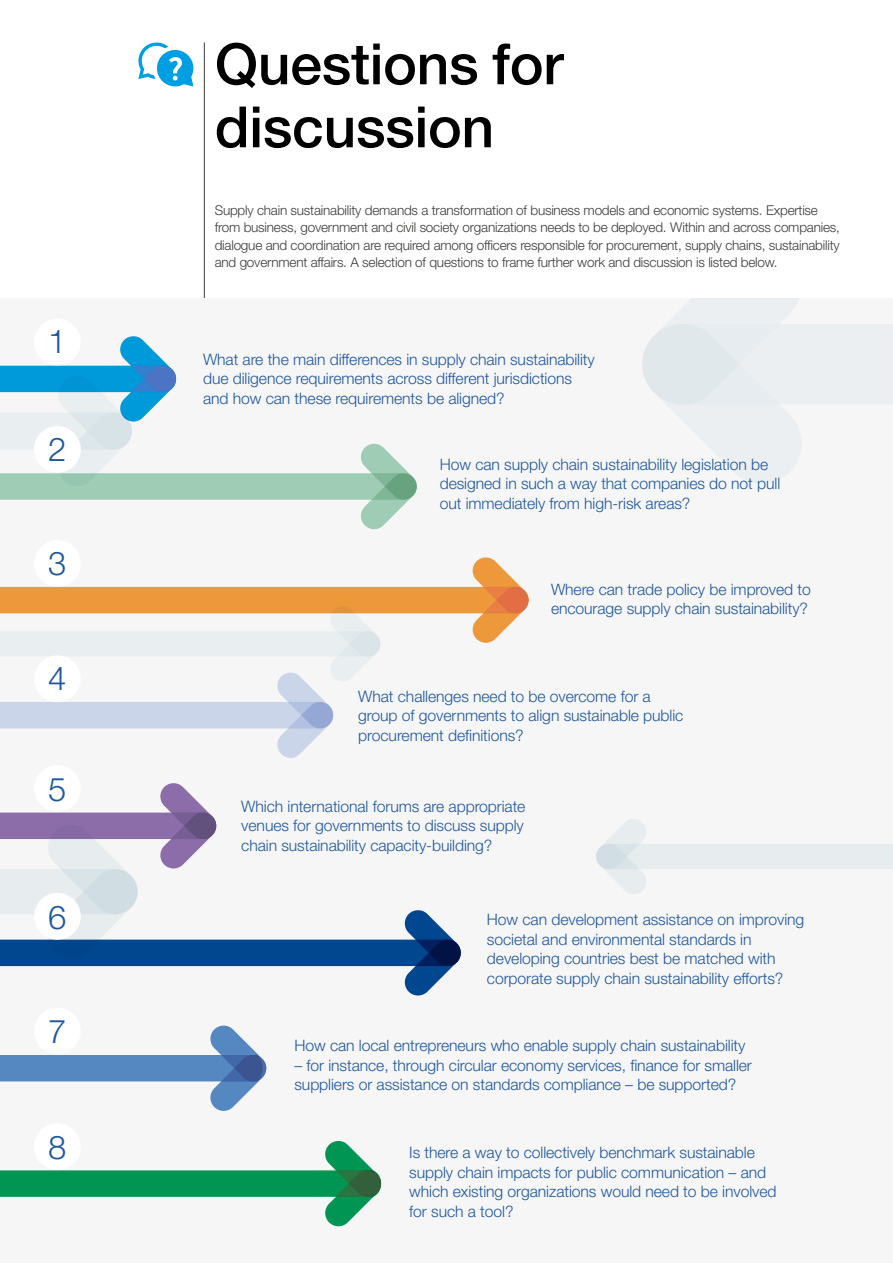
<style>
.page{position:relative;width:893px;height:1263px;background:#fff}
.page>*{position:absolute;margin:0;border:0;box-sizing:border-box;transform-origin:0 0}
.t1{font:500 57px/63px "Helvetica Neue LT Pro";letter-spacing:-.005em;color:#000}
.t2{font:300 32.85px "Helvetica Neue LT Pro";color:#1f579d}
.t3{font:300 15.75px/19.5px "Helvetica Neue LT Pro";letter-spacing:-.005em;color:#1f579d}
.t4{font:300 13.5px/17.2px "Helvetica Neue LT Pro";letter-spacing:-.015em;color:#3c3c3b}
</style>
<div class="page">
<hr style="left:204px;top:43px;width:1px;height:1138px;background:#3c3c3b">
<svg style="left:138px;top:43px;width:56px;height:44px"></svg>
<div style="left:0;top:298px;width:893px;height:965px;background:#f6f6f6"></div>
<svg style="left:596px;top:819px;width:297px;height:75px"></svg>
<svg style="left:642px;top:299px;width:251px;height:184px"></svg>
<svg style="left:0;top:557px;width:529px;height:201px"></svg>
<svg style="left:0;top:336px;width:417px;height:194px"></svg>
<svg style="left:0;top:783px;width:461px;height:212px"></svg>
<svg style="left:0;top:1025px;width:266px;height:86px"></svg>
<svg style="left:0;top:1141px;width:381px;height:85px"></svg>
<div style="left:34px;top:319px;width:47px;height:46px;background:#fff;border-radius:50%"></div>
<div style="left:34px;top:426px;width:47px;height:47px;background:#fff;border-radius:50%"></div>
<div style="left:34px;top:540px;width:47px;height:47px;background:#fff;border-radius:50%"></div>
<div style="left:34px;top:655px;width:47px;height:47px;background:#fff;border-radius:50%"></div>
<div style="left:34px;top:765px;width:47px;height:47px;background:#fff;border-radius:50%"></div>
<div style="left:34px;top:893px;width:47px;height:47px;background:#fff;border-radius:50%"></div>
<div style="left:34px;top:1007px;width:47px;height:47px;background:#fff;border-radius:50%"></div>
<div style="left:34px;top:1123px;width:47px;height:47px;background:#fff;border-radius:50%"></div>
<h2 class="t2" style="left:48px;top:321px;width:20px">1</h2>
<h2 class="t2" style="left:48px;top:429px;width:20px">2</h2>
<h2 class="t2" style="left:48px;top:543px;width:20px">3</h2>
<h2 class="t2" style="left:48px;top:659px;width:20px">4</h2>
<h2 class="t2" style="left:48px;top:769px;width:20px">5</h2>
<h2 class="t2" style="left:48px;top:897px;width:20px">6</h2>
<h2 class="t2" style="left:48px;top:1011px;width:20px">7</h2>
<h2 class="t2" style="left:48px;top:1127px;width:20px">8</h2>
<h1 class="t1" style="left:215px;top:32px;width:350px">Questions for discussion</h1>
<p class="t4" style="left:215px;top:201px;width:627px">Supply chain sustainability demands a transformation of business models and economic systems. Expertise from business, government and civil society organizations needs to be deployed. Within and across companies, dialogue and coordination are required among officers responsible for procurement, supply chains, sustainability and government affairs. A selection of questions to frame further work and discussion is listed below.</p>
<p class="t3" style="left:203px;top:349px;width:393px">What are the main differences in supply chain sustainability due diligence requirements across different jurisdictions and how can these requirements be aligned?</p>
<p class="t3" style="left:440px;top:454px;width:342px">How can supply chain sustainability legislation be designed in such a way that companies do not pull out immediately from high-risk areas?</p>
<p class="t3" style="left:551px;top:579px;width:261px">Where can trade policy be improved to encourage supply chain sustainability?</p>
<p class="t3" style="left:358px;top:686px;width:327px">What challenges need to be overcome for a group of governments to align sustainable public procurement definitions?</p>
<p class="t3" style="left:241px;top:796px;width:286px;text-align:justify">Which international forums are appropriate venues for governments to discuss supply chain sustainability capacity-building?</p>
<p class="t3" style="left:487px;top:910px;width:319px">How can development assistance on improving societal and environmental standards in developing countries best be matched with corporate supply chain sustainability efforts?</p>
<p class="t3" style="left:294px;top:1035px;width:452px">How can local entrepreneurs who enable supply chain sustainability</p>
<p class="t3" style="left:294px;top:1055px;width:459px">– for instance, through circular economy services, finance for smaller suppliers or assistance on standards compliance – be supported?</p>
<p class="t3" style="left:409px;top:1142px;width:369px">Is there a way to collectively benchmark sustainable supply chain impacts for public communication – and which existing organizations would need to be involved for such a tool?</p>
</div>
